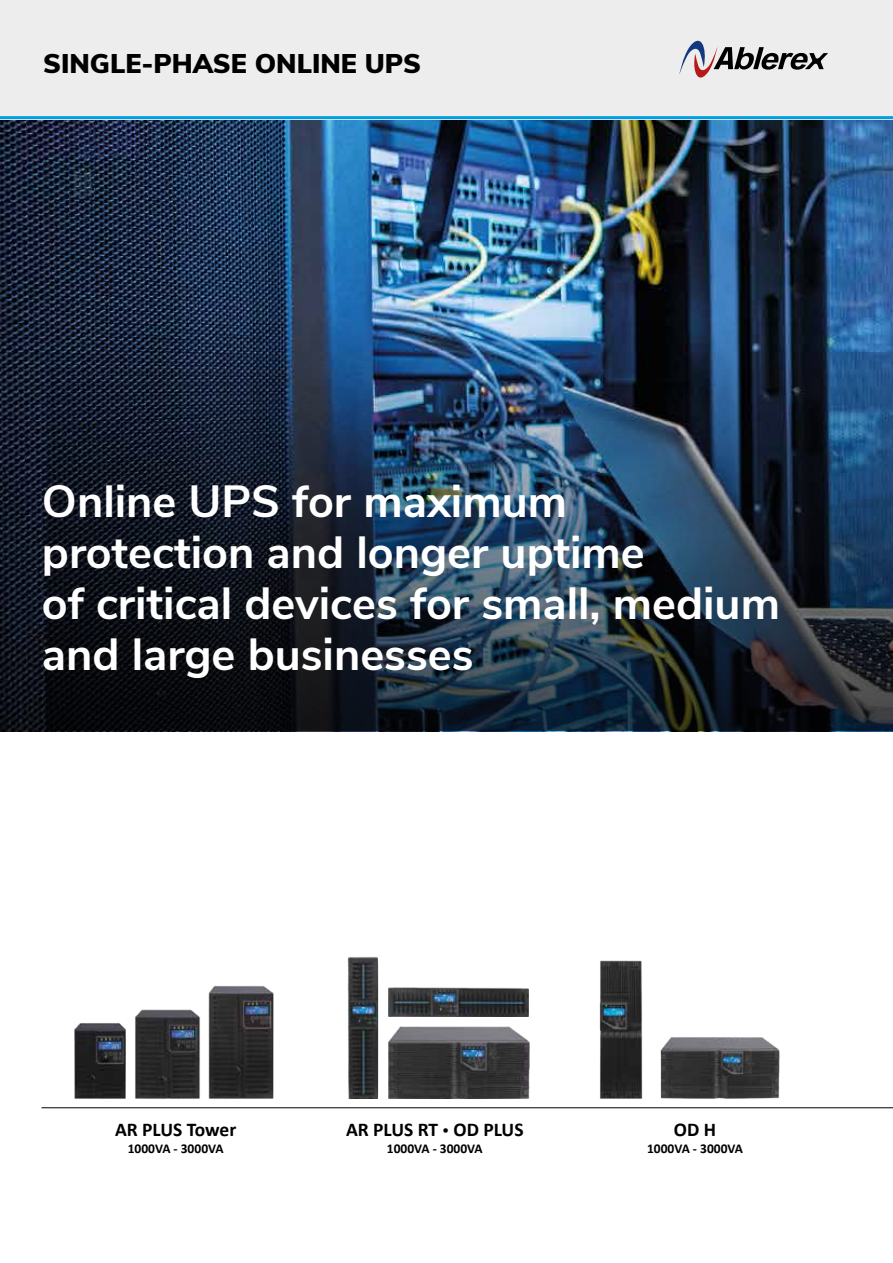
<style>
.page{position:relative;width:893px;height:1263px;background:#fff}
.page>*{position:absolute;margin:0;border:0;box-sizing:border-box;transform-origin:0 0}
.t1{font:700 45px/51px "Nunito Sans";color:#fff}
.t2{font:900 27px "Nunito Sans";color:#000}
.t3{font:700 19.5px "Calibri";color:#000}
.t4{font:700 13.5px "Calibri";color:#000}
.s1{font-weight:400;font-size:14.4px}
</style>
<div class="page">
<img style="left:74px;top:1023px;width:52px;height:75px">
<img style="left:135px;top:1009px;width:65px;height:89px">
<img style="left:208px;top:985px;width:66px;height:113px">
<img style="left:388px;top:1027px;width:141px;height:71px">
<img style="left:347px;top:956px;width:32px;height:142px">
<img style="left:388px;top:987px;width:141px;height:30px">
<img style="left:660px;top:1037px;width:120px;height:61px">
<img style="left:599px;top:960px;width:44px;height:138px">
<img style="left:0;top:119px;width:46px;height:612px">
<img style="left:46px;top:119px;width:847px;height:612px">
<div style="left:0;top:0;width:893px;height:119px;background:#ededed"></div>
<hr style="left:0;top:116px;width:893px;height:3px;background:#009fe3">
<hr style="left:41px;top:1107px;width:851px;height:1px;background:#000">
<svg style="left:679px;top:40px;width:149px;height:38px"></svg>
<p class="t2" style="left:43px;top:44px;width:379px">SINGLE-PHASE ONLINE UPS</p>
<p class="t1" style="left:42px;top:473px;width:739px">Online UPS for maximum protection and longer uptime<br>of critical devices for small, medium and large businesses</p>
<p class="t3" style="left:115px;top:1117px;width:123px">AR PLUS Tower</p>
<p class="t4" style="left:128px;top:1139px;width:97px">1000VA - 3000VA</p>
<p class="t3" style="left:346px;top:1117px;width:179px">AR PLUS RT <span class="s1">•</span> OD PLUS</p>
<p class="t4" style="left:387px;top:1139px;width:97px">1000VA - 3000VA</p>
<p class="t3" style="left:674px;top:1117px;width:44px">OD H</p>
<p class="t4" style="left:647px;top:1139px;width:97px">1000VA - 3000VA</p>
</div>
